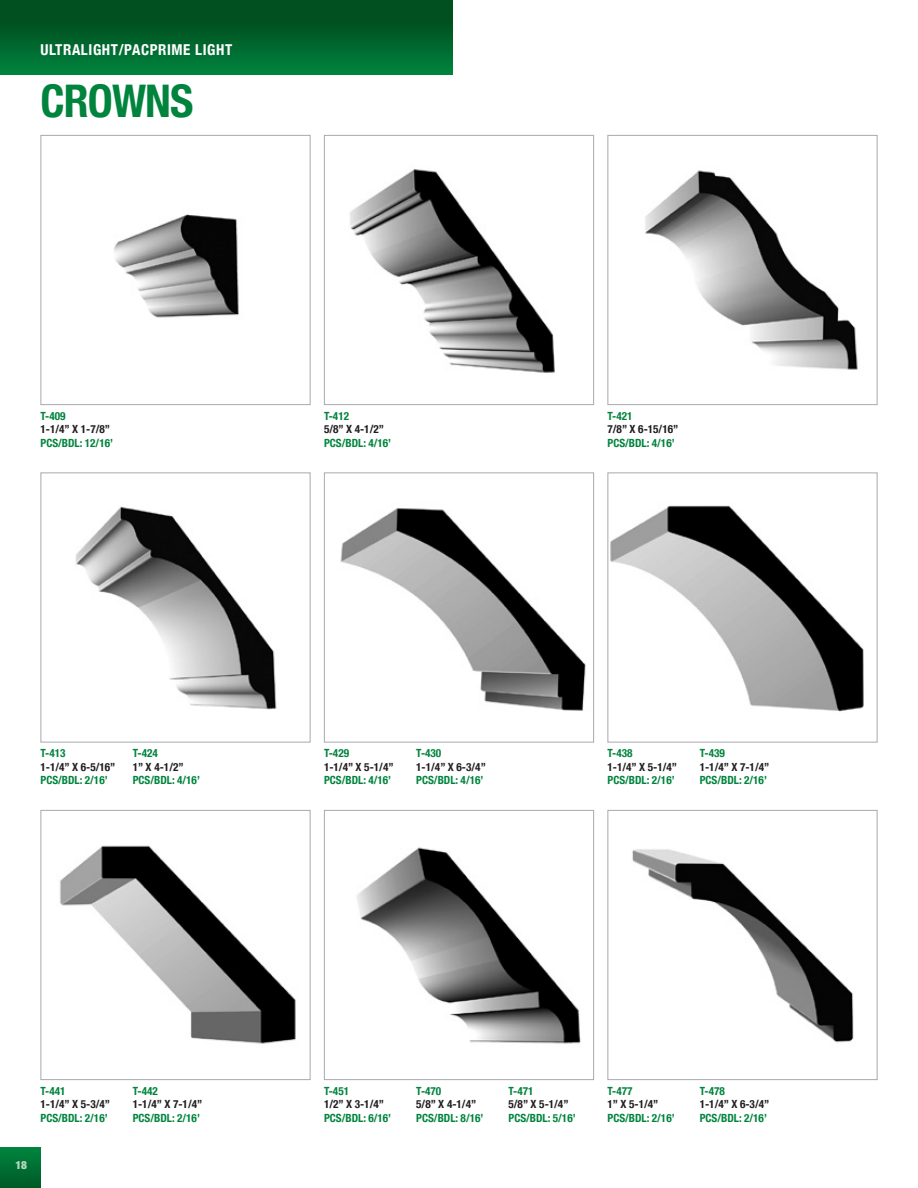
<style>
.page{position:relative;width:918px;height:1188px;background:#fff}
.page>*{position:absolute;margin:0;border:0;box-sizing:border-box;transform-origin:0 0}
.t1{font:700 condensed 45px "Helvetica Neue";letter-spacing:-.02em;color:#00843d}
.t2{font:700 condensed 15px "Helvetica Neue";letter-spacing:.04em;color:#fff}
.t3{font:700 condensed 11.25px "Helvetica Neue";color:#00843d}
.t4{font:700 condensed 11.25px "Helvetica Neue";color:#231f20}
.t5{font:900 condensed 11.25px "Helvetica Neue LT Std";color:#b6d6bf}
</style>
<div class="page">
<img style="left:59px;top:845px;width:237px;height:199px">
<div style="left:40px;top:810px;width:270px;height:270px;border:1px solid #a8a9ad"></div>
<img style="left:632px;top:849px;width:222px;height:194px">
<div style="left:608px;top:810px;width:270px;height:270px;border:1px solid #a8a9ad"></div>
<img style="left:357px;top:847px;width:224px;height:197px">
<div style="left:324px;top:810px;width:270px;height:270px;border:1px solid #a8a9ad"></div>
<img style="left:75px;top:506px;width:202px;height:204px">
<div style="left:40px;top:472px;width:270px;height:270px;border:1px solid #a8a9ad"></div>
<img style="left:610px;top:505px;width:254px;height:207px">
<div style="left:608px;top:472px;width:270px;height:270px;border:1px solid #a8a9ad"></div>
<img style="left:340px;top:507px;width:246px;height:204px">
<div style="left:324px;top:472px;width:270px;height:270px;border:1px solid #a8a9ad"></div>
<img style="left:114px;top:214px;width:125px;height:104px">
<div style="left:40px;top:135px;width:270px;height:270px;border:1px solid #a8a9ad"></div>
<img style="left:645px;top:170px;width:213px;height:200px">
<div style="left:608px;top:135px;width:270px;height:270px;border:1px solid #a8a9ad"></div>
<img style="left:349px;top:169px;width:206px;height:204px">
<div style="left:324px;top:135px;width:270px;height:270px;border:1px solid #a8a9ad"></div>
<div style="left:0;top:1148px;width:40px;height:40px;background:linear-gradient(to bottom,#00833e,#005b27)"></div>
<div style="left:0;top:0;width:452px;height:74px;background:linear-gradient(to bottom,#004518,#007f3c)"></div>
<h2 class="t2" style="left:40px;top:37px;width:193px">ULTRALIGHT/PACPRIME LIGHT</h2>
<h1 class="t1" style="left:40px;top:64px;width:155px">CROWNS</h1>
<p class="t3" style="left:40px;top:406px;width:27px">T-409</p>
<p class="t4" style="left:40px;top:420px;width:71px">1-1/4” X 1-7/8”</p>
<p class="t3" style="left:40px;top:433px;width:74px">PCS/BDL: 12/16’</p>
<p class="t3" style="left:324px;top:406px;width:27px">T-412</p>
<p class="t4" style="left:324px;top:420px;width:62px">5/8” X 4-1/2”</p>
<p class="t3" style="left:324px;top:433px;width:69px">PCS/BDL: 4/16’</p>
<p class="t3" style="left:40px;top:744px;width:27px">T-413</p>
<p class="t4" style="left:40px;top:757px;width:77px">1-1/4” X 6-5/16”</p>
<p class="t3" style="left:40px;top:771px;width:69px">PCS/BDL: 2/16’</p>
<p class="t3" style="left:133px;top:744px;width:27px">T-424</p>
<p class="t4" style="left:133px;top:757px;width:52px">1” X 4-1/2”</p>
<p class="t3" style="left:133px;top:771px;width:69px">PCS/BDL: 4/16’</p>
<p class="t3" style="left:324px;top:744px;width:27px">T-429</p>
<p class="t4" style="left:324px;top:757px;width:71px">1-1/4” X 5-1/4”</p>
<p class="t3" style="left:324px;top:771px;width:69px">PCS/BDL: 4/16’</p>
<p class="t3" style="left:416px;top:744px;width:27px">T-430</p>
<p class="t4" style="left:416px;top:757px;width:71px">1-1/4” X 6-3/4”</p>
<p class="t3" style="left:416px;top:771px;width:69px">PCS/BDL: 4/16’</p>
<p class="t3" style="left:608px;top:406px;width:27px">T-421</p>
<p class="t4" style="left:608px;top:420px;width:72px">7/8” X 6-15/16”</p>
<p class="t3" style="left:608px;top:433px;width:69px">PCS/BDL: 4/16’</p>
<p class="t3" style="left:608px;top:744px;width:27px">T-438</p>
<p class="t4" style="left:608px;top:757px;width:71px">1-1/4” X 5-1/4”</p>
<p class="t3" style="left:608px;top:771px;width:69px">PCS/BDL: 2/16’</p>
<p class="t3" style="left:700px;top:744px;width:27px">T-439</p>
<p class="t4" style="left:700px;top:757px;width:71px">1-1/4” X 7-1/4”</p>
<p class="t3" style="left:700px;top:771px;width:69px">PCS/BDL: 2/16’</p>
<p class="t3" style="left:40px;top:1081px;width:27px">T-441</p>
<p class="t4" style="left:40px;top:1095px;width:71px">1-1/4” X 5-3/4”</p>
<p class="t3" style="left:40px;top:1108px;width:69px">PCS/BDL: 2/16’</p>
<p class="t5" style="left:15px;top:1158px;width:13px">18</p>
<p class="t3" style="left:133px;top:1081px;width:27px">T-442</p>
<p class="t4" style="left:133px;top:1095px;width:71px">1-1/4” X 7-1/4”</p>
<p class="t3" style="left:133px;top:1108px;width:69px">PCS/BDL: 2/16’</p>
<p class="t3" style="left:324px;top:1081px;width:27px">T-451</p>
<p class="t4" style="left:324px;top:1095px;width:62px">1/2” X 3-1/4”</p>
<p class="t3" style="left:324px;top:1108px;width:69px">PCS/BDL: 6/16’</p>
<p class="t3" style="left:416px;top:1081px;width:27px">T-470</p>
<p class="t4" style="left:416px;top:1095px;width:62px">5/8” X 4-1/4”</p>
<p class="t3" style="left:416px;top:1108px;width:69px">PCS/BDL: 8/16’</p>
<p class="t3" style="left:509px;top:1081px;width:27px">T-471</p>
<p class="t4" style="left:509px;top:1095px;width:62px">5/8” X 5-1/4”</p>
<p class="t3" style="left:509px;top:1108px;width:69px">PCS/BDL: 5/16’</p>
<p class="t3" style="left:608px;top:1081px;width:27px">T-477</p>
<p class="t4" style="left:608px;top:1095px;width:52px">1” X 5-1/4”</p>
<p class="t3" style="left:608px;top:1108px;width:69px">PCS/BDL: 2/16’</p>
<p class="t3" style="left:700px;top:1081px;width:27px">T-478</p>
<p class="t4" style="left:700px;top:1095px;width:71px">1-1/4” X 6-3/4”</p>
<p class="t3" style="left:700px;top:1108px;width:69px">PCS/BDL: 2/16’</p>
</div>
